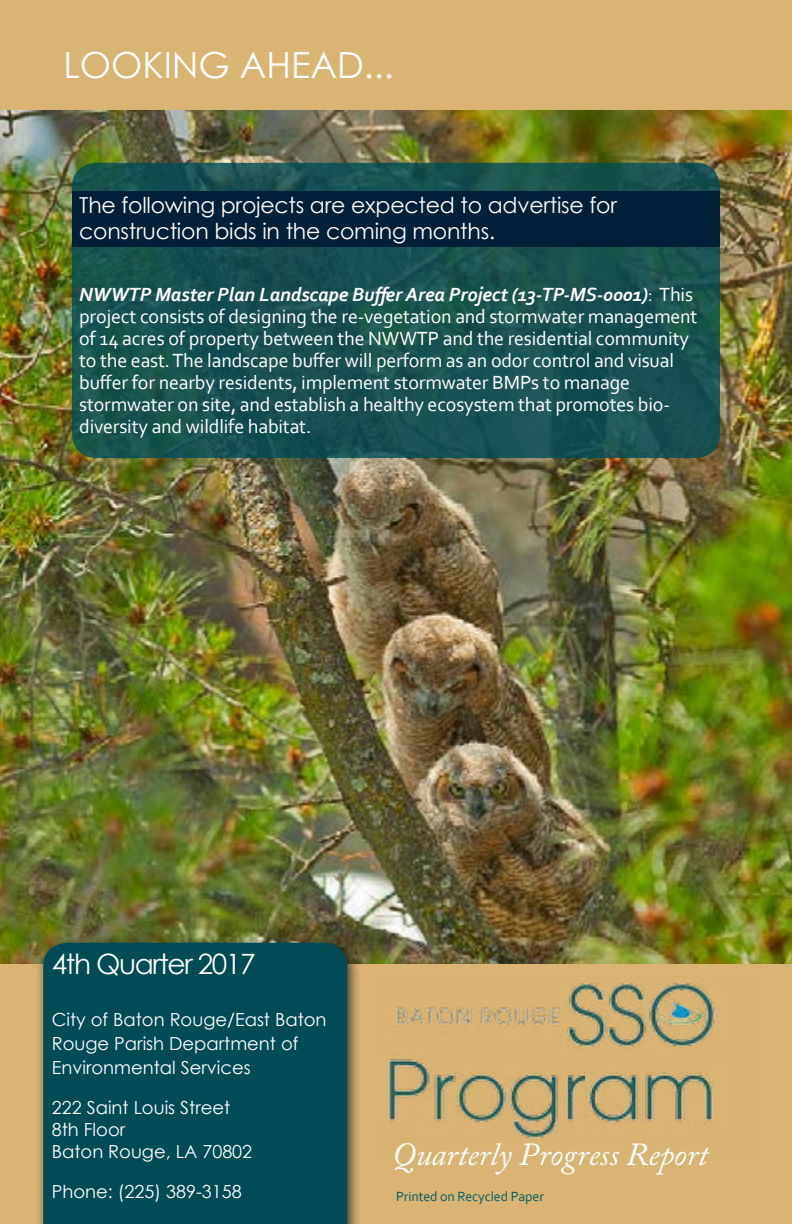
<style>
.page{position:relative;width:792px;height:1224px;background:#fff}
.page>*{position:absolute;margin:0;border:0;box-sizing:border-box;transform-origin:0 0}
.t1{font:36px "Century Gothic";color:#fff}
.t2{font:italic 32px "Adobe Caslon Pro";color:#fff}
.t3{font:28px "Century Gothic";letter-spacing:-.05em;color:#fff}
.t4{font:22px/26px "Century Gothic";letter-spacing:-.01em;color:#fff}
.t5{font:20px/22px "Corbel";letter-spacing:-.01em;color:#fff}
.t6{font:18px/24px "Century Gothic";color:#fff}
.t7{font:14px "Corbel";letter-spacing:-.01em;color:#005e68}
.s1{font-weight:700;font-style:italic}
</style>
<div class="page">
<img style="left:0;top:110px;width:792px;height:855px">
<div style="left:0;top:965px;width:792px;height:259px;background:#dab473"></div>
<img style="left:388px;top:982px;width:327px;height:156px">
<div style="left:35px;top:935px;width:326px;height:289px;background:#101414;opacity:.75"></div>
<div style="left:43px;top:943px;width:304px;height:281px;background:#004b56"></div>
<div style="left:0;top:0;width:792px;height:110px;background:#dab473"></div>
<div style="left:72px;top:163px;width:648px;height:295px;background:#175250;border-radius:24px"></div>
<div style="left:72px;top:191px;width:648px;height:56px;background:#001f38"></div>
<h1 class="t1" style="left:63px;top:39px;width:332px">LOOKING AHEAD...</h1>
<p class="t4" style="left:79px;top:192px;width:539px">The following projects are expected to advertise for construction bids in the coming months.</p>
<p class="t5" style="left:79px;top:283px;width:620px"><span class="s1">NWWTP Master Plan Landscape Buffer Area Project (13-TP-MS-0001)</span>: This project consists of designing the re-vegetation and stormwater management of 14 acres of property between the NWWTP and the residential community to the east. The landscape buffer will perform as an odor control and visual buffer for nearby residents, implement stormwater BMPs to manage stormwater on site, and establish a healthy ecosystem that promotes bio&shy;diversity and wildlife habitat.</p>
<h3 class="t3" style="left:52px;top:945px;width:205px">4th Quarter 2017</h3>
<p class="t6" style="left:52px;top:1008px;width:276px">City of Baton Rouge/East Baton<br>Rouge Parish Department of<br>Environmental Services</p>
<p class="t6" style="left:52px;top:1097px;width:202px;line-height:22px">222 Saint Louis Street<br>8th Floor<br>Baton Rouge, LA 70802</p>
<p class="t6" style="left:52px;top:1180px;width:192px">Phone: (225) 389-3158</p>
<h2 class="t2" style="left:392px;top:1136px;width:318px">Quarterly Progress Report</h2>
<p class="t7" style="left:396px;top:1187px;width:150px">Printed on Recycled Paper</p>
</div>
